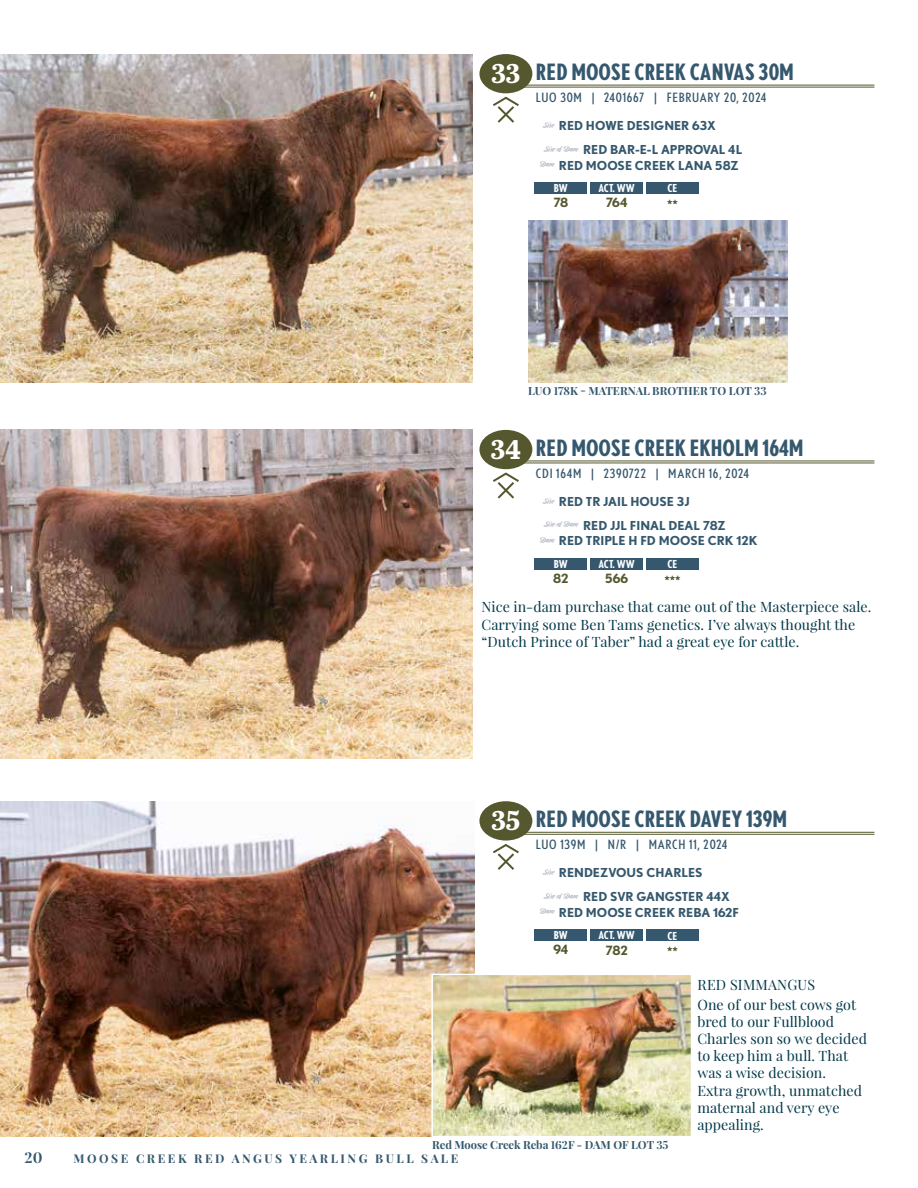
<style>
.page{position:relative;width:918px;height:1188px;background:#fff}
.page>*{position:absolute;margin:0;border:0;box-sizing:border-box;transform-origin:0 0}
.t1{font:700 27px "Abril Text";color:#fff}
.t2{font:700 condensed 22.5px "Nobel";color:#35586e}
.t3{font:700 15px "Playfair Display";color:#35586e}
.t4{font:14.25px/17.1px "Playfair Display";letter-spacing:.005em;color:#003849}
.t5{font:condensed 12.9px "Nobel";letter-spacing:.05em;color:#35586e;scale:1.12 1}
.t6{font:700 12.75px "Nobel";color:#55582e}
.t7{font:700 12.3px "Nobel";color:#35586e}
.t8{font:700 12px "Playfair Display";letter-spacing:.21em;color:#35586e}
.t9{font:700 11.25px "Playfair Display";letter-spacing:-.005em;color:#35586e}
.t10{font:700 condensed 10.95px "Nobel";color:#fff;scale:1.04 1}
.t11{font:6.75px "Indie";color:#b3b8c3;scale:1.11 1}
</style>
<div class="page">
<img style="left:0;top:54px;width:473px;height:328px">
<img style="left:0;top:430px;width:473px;height:328px">
<img style="left:0;top:801px;width:475px;height:335px">
<div style="left:479px;top:54px;width:53px;height:39px;background:#55582e;border-radius:50%"></div>
<svg style="left:493px;top:96px;width:26px;height:27px"></svg>
<hr style="left:519px;top:87px;width:355px;height:1px;background:#55582e">
<hr style="left:519px;top:85px;width:355px;height:1px;background:#55582e">
<div style="left:534px;top:182px;width:53px;height:12px;background:#35586e"></div>
<div style="left:590px;top:182px;width:53px;height:12px;background:#35586e"></div>
<div style="left:646px;top:182px;width:53px;height:12px;background:#35586e"></div>
<div style="left:479px;top:430px;width:53px;height:39px;background:#55582e;border-radius:50%"></div>
<svg style="left:493px;top:472px;width:26px;height:27px"></svg>
<hr style="left:519px;top:462px;width:355px;height:1px;background:#55582e">
<hr style="left:519px;top:460px;width:355px;height:1px;background:#55582e">
<div style="left:534px;top:558px;width:53px;height:12px;background:#35586e"></div>
<div style="left:590px;top:558px;width:53px;height:12px;background:#35586e"></div>
<div style="left:646px;top:558px;width:53px;height:12px;background:#35586e"></div>
<div style="left:479px;top:801px;width:53px;height:40px;background:#55582e;border-radius:50%"></div>
<svg style="left:493px;top:844px;width:26px;height:26px"></svg>
<hr style="left:519px;top:834px;width:355px;height:1px;background:#55582e">
<hr style="left:519px;top:832px;width:355px;height:1px;background:#55582e">
<div style="left:534px;top:929px;width:53px;height:12px;background:#35586e"></div>
<div style="left:590px;top:929px;width:53px;height:12px;background:#35586e"></div>
<div style="left:646px;top:929px;width:53px;height:12px;background:#35586e"></div>
<img style="left:434px;top:977px;width:255px;height:157px">
<div style="left:431px;top:974px;width:261px;height:163px;border:2px solid #fff"></div>
<img style="left:528px;top:220px;width:260px;height:162px">
<h1 class="t1" style="left:492px;top:54px;width:30px">33</h1>
<h2 class="t2" style="left:536px;top:59px;width:260px">RED MOOSE CREEK CANVAS 30M</h2>
<p class="t5" style="left:536px;top:90px;width:207px">LUO 30M | 2401667 | FEBRUARY 20, 2024</p>
<p class="t7" style="left:559px;top:119px;width:158px">RED HOWE DESIGNER 63X</p>
<p class="t7" style="left:559px;top:158px;width:181px">RED MOOSE CREEK LANA 58Z</p>
<p class="t11" style="left:544px;top:121px;width:11px">Sire</p>
<p class="t11" style="left:540px;top:160px;width:15px">Dam</p>
<p class="t7" style="left:583px;top:142px;width:161px">RED BAR-E-L APPROVAL 4L</p>
<p class="t11" style="left:545px;top:144px;width:32px">Sire of Dam</p>
<p class="t10" style="left:554px;top:182px;width:15px">BW</p>
<p class="t10" style="left:599px;top:182px;width:36px">ACT. WW</p>
<p class="t6" style="left:553px;top:195px;width:17px">78</p>
<p class="t6" style="left:606px;top:195px;width:24px">764</p>
<p class="t10" style="left:668px;top:182px;width:11px">CE</p>
<p class="t6" style="left:667px;top:197px;width:12px">**</p>
<p class="t9" style="left:528px;top:383px;width:240px">LUO 178K - MATERNAL BROTHER TO LOT 33</p>
<h1 class="t1" style="left:491px;top:429px;width:32px">34</h1>
<h2 class="t2" style="left:536px;top:435px;width:269px">RED MOOSE CREEK EKHOLM 164M</h2>
<p class="t5" style="left:536px;top:466px;width:192px">CDI 164M | 2390722 | MARCH 16, 2024</p>
<p class="t7" style="left:559px;top:494px;width:132px">RED TR JAIL HOUSE 3J</p>
<p class="t7" style="left:559px;top:534px;width:200px">RED TRIPLE H FD MOOSE CRK 12K</p>
<p class="t11" style="left:544px;top:496px;width:11px">Sire</p>
<p class="t11" style="left:540px;top:536px;width:15px">Dam</p>
<p class="t7" style="left:583px;top:518px;width:144px">RED JJL FINAL DEAL 78Z</p>
<p class="t11" style="left:545px;top:520px;width:32px">Sire of Dam</p>
<p class="t10" style="left:554px;top:558px;width:15px">BW</p>
<p class="t10" style="left:599px;top:558px;width:36px">ACT. WW</p>
<p class="t6" style="left:553px;top:571px;width:17px">82</p>
<p class="t6" style="left:605px;top:571px;width:24px">566</p>
<p class="t10" style="left:668px;top:558px;width:11px">CE</p>
<p class="t6" style="left:664px;top:573px;width:18px">***</p>
<p class="t4" style="left:482px;top:598px;width:391px">Nice in-dam purchase that came out of the Masterpiece sale.<br>Carrying some Ben Tams genetics. I’ve always thought the “Dutch Prince of Taber” had a great eye for cattle.</p>
<h1 class="t1" style="left:492px;top:801px;width:30px">35</h1>
<h2 class="t2" style="left:536px;top:806px;width:253px">RED MOOSE CREEK DAVEY 139M</h2>
<p class="t5" style="left:536px;top:837px;width:172px">LUO 139M | N/R | MARCH 11, 2024</p>
<p class="t7" style="left:559px;top:866px;width:145px">RENDEZVOUS CHARLES</p>
<p class="t7" style="left:559px;top:905px;width:182px">RED MOOSE CREEK REBA 162F</p>
<p class="t11" style="left:544px;top:868px;width:11px">Sire</p>
<p class="t11" style="left:540px;top:907px;width:15px">Dam</p>
<p class="t7" style="left:583px;top:889px;width:148px">RED SVR GANGSTER 44X</p>
<p class="t11" style="left:545px;top:891px;width:32px">Sire of Dam</p>
<p class="t10" style="left:554px;top:929px;width:15px">BW</p>
<p class="t10" style="left:599px;top:929px;width:36px">ACT. WW</p>
<p class="t6" style="left:553px;top:942px;width:16px">94</p>
<p class="t6" style="left:605px;top:942px;width:24px">782</p>
<p class="t10" style="left:668px;top:929px;width:11px">CE</p>
<p class="t6" style="left:667px;top:944px;width:12px">**</p>
<p class="t4" style="left:697px;top:974px;width:160px;line-height:20.2px">RED SIMMANGUS<br>One of our best cows got</p>
<p class="t4" style="left:697px;top:1013px;width:171px">bred to our Fullblood<br>Charles son so we decided to keep him a bull. That was a wise decision.<br>Extra growth, unmatched maternal and very eye appealing.</p>
<p class="t9" style="left:432px;top:1138px;width:238px">Red Moose Creek Reba 162F - DAM OF LOT 35</p>
<p class="t3" style="left:24px;top:1148px;width:20px">20</p>
<p class="t8" style="left:74px;top:1151px;width:386px">MOOSE CREEK RED ANGUS YEARLING BULL SALE</p>
</div>
